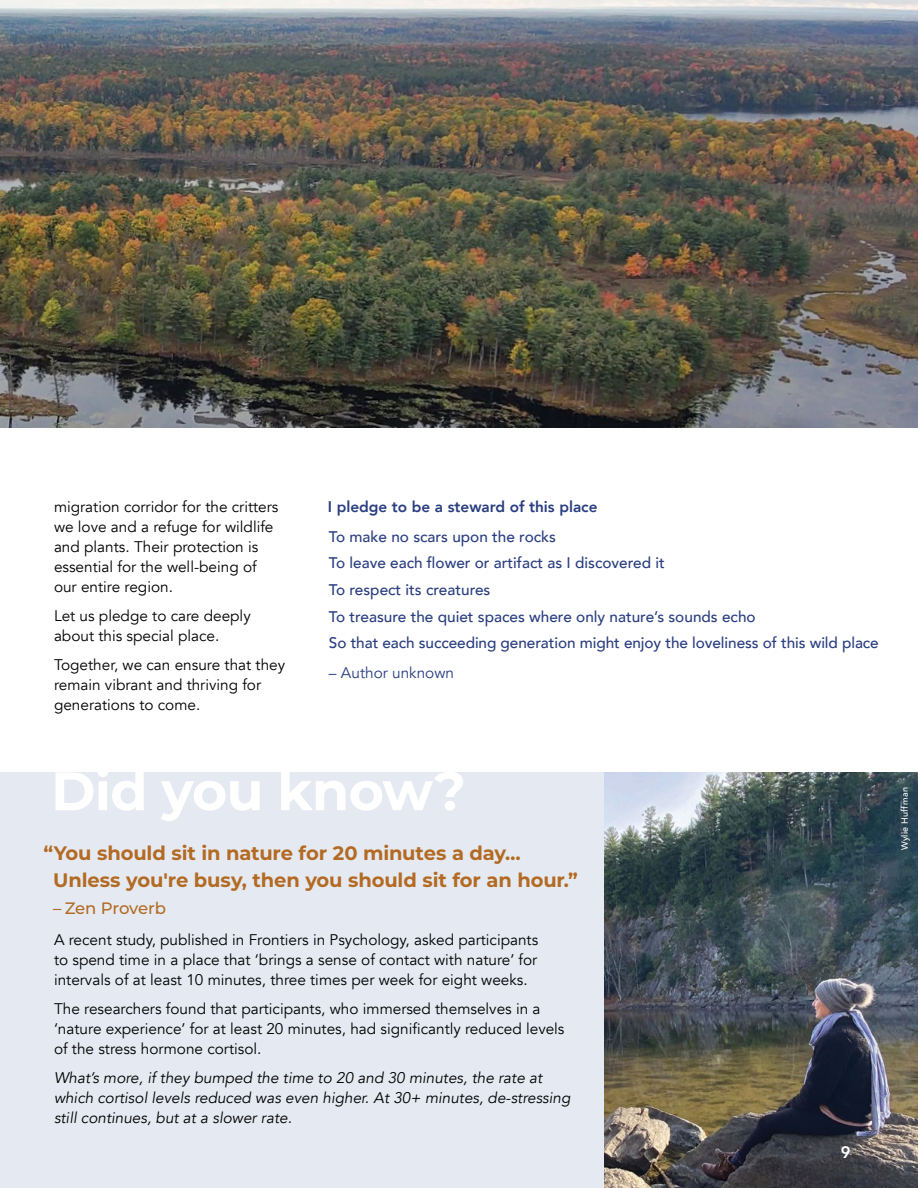
<style>
.page{position:relative;width:918px;height:1188px;background:#fff}
.page>*{position:absolute;margin:0;border:0;box-sizing:border-box;transform-origin:0 0}
.t1{font:700 54px "Montserrat";letter-spacing:-.015em;color:#fff}
.t2{font:700 19.5px/27px "Montserrat";letter-spacing:-.01em;color:#b36a23}
.t3{font:500 16.5px "Montserrat";letter-spacing:-.015em;color:#b36a23}
.t4{font:800 16.5px "Avenir";color:#fff}
.t5{font:15.3px/20px "Avenir";color:#000}
.t6{font:500 15.3px/26.7px "Avenir";color:#293e80}
.t7{font:italic 15.3px/20px "Avenir";color:#000}
.t8{font:800 15.3px "Avenir";color:#293e80}
.t9{font:15.3px "Avenir";color:#293e80}
.t10{font:500 9px "Avenir";letter-spacing:.03em;color:#fff}
</style>
<div class="page">
<div style="left:0;top:772px;width:838px;height:416px;background:#e5eaf2"></div>
<img style="left:0;top:0;width:918px;height:427px">
<img style="left:605px;top:772px;width:313px;height:416px">
<p class="t5" style="left:54px;top:497px;width:226px">migration corridor for the critters we love and a refuge for wildlife and plants. Their protection is essential for the well-being of our entire region.</p>
<p class="t5" style="left:54px;top:606px;width:198px">Let us pledge to care deeply about this special place.</p>
<p class="t5" style="left:54px;top:655px;width:233px">Together, we can ensure that they remain vibrant and thriving for generations to come.</p>
<p class="t8" style="left:328px;top:495px;width:271px">I pledge to be a steward of this place</p>
<p class="t6" style="left:329px;top:522px;width:551px">To make no scars upon the rocks<br>To leave each flower or artifact as I discovered it<br>To respect its creatures<br>To treasure the quiet spaces where only nature’s sounds echo<br>So that each succeeding generation might enjoy the loveliness of this wild place</p>
<p class="t9" style="left:329px;top:663px;width:127px">– Author unknown</p>
<h1 class="t1" style="left:51px;top:752px;width:416px">Did you know?</h1>
<p class="t2" style="left:53px;top:838px;width:526px;text-indent:-10px">“You should sit in nature for 20 minutes a day…<br>Unless you're busy, then you should sit for an hour.”</p>
<p class="t3" style="left:53px;top:896px;width:114px">– Zen Proverb</p>
<p class="t5" style="left:54px;top:930px;width:486px;text-align:justify">A recent study, published in Frontiers in Psychology, asked participants to spend time in a place that ‘brings a sense of contact with nature’ for intervals of at least 10 minutes, three times per week for eight weeks.</p>
<p class="t5" style="left:54px;top:999px;width:512px">The researchers found that participants, who immersed themselves in a ‘nature experience’ for at least 20 minutes, had significantly reduced levels of the stress hormone cortisol.</p>
<p class="t7" style="left:54px;top:1068px;width:518px">What’s more, if they bumped the time to 20 and 30 minutes, the rate at which cortisol levels reduced was even higher. At 30+ minutes, de-stressing still continues, but at a slower rate.</p>
<p class="t4" style="left:841px;top:1139px;width:11px">9</p>
<p class="t10" style="left:897px;top:850px;width:64px;rotate:-90deg">Wylie Huffman</p>
</div>
